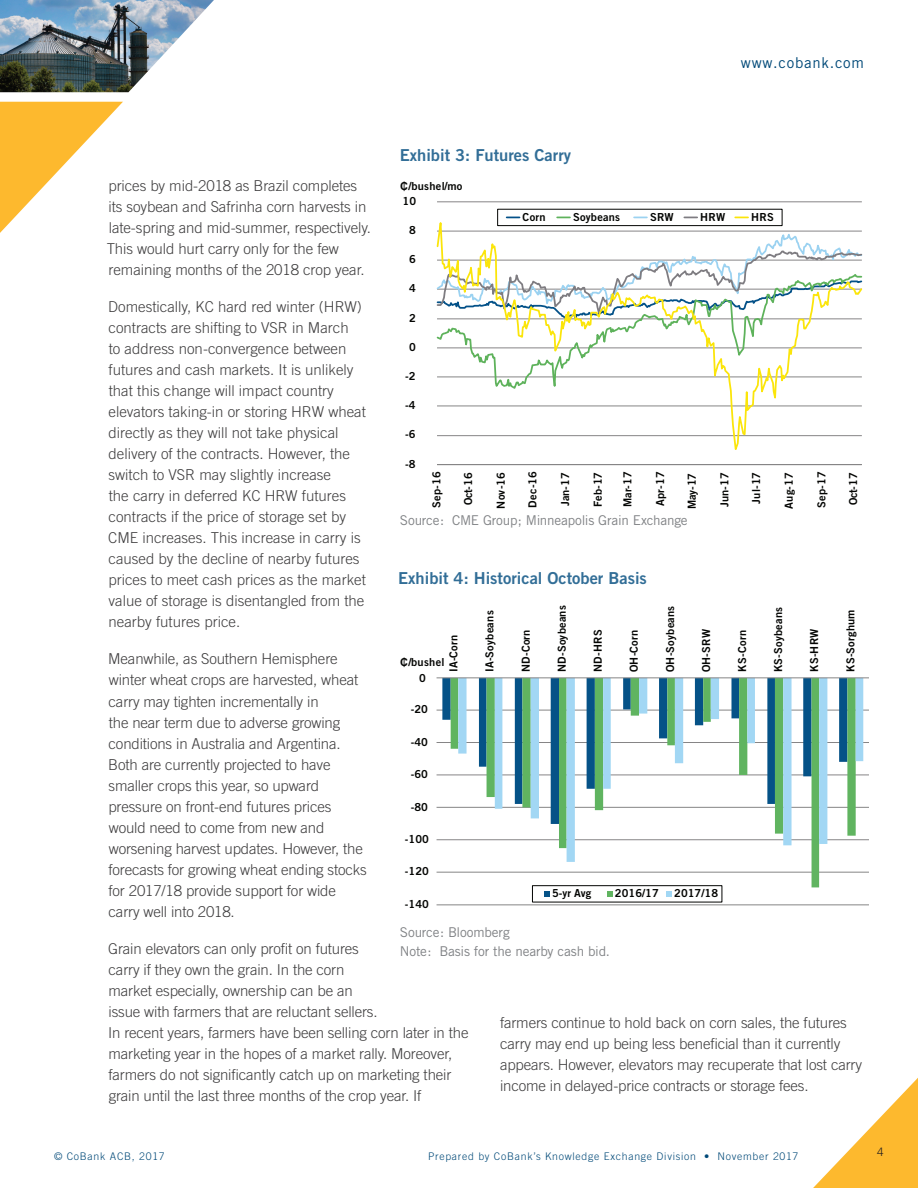
<style>
.page{position:relative;width:918px;height:1188px;background:#fff}
.page>*{position:absolute;margin:0;border:0;box-sizing:border-box;transform-origin:0 0}
.t1{font:16.5px "Trade Gothic Bold Two";color:#326e97}
.t2{font:300 15px/21px "Trade Gothic";letter-spacing:-.01em;color:#3e3d3e}
.t3{font:15px "Trade Gothic";letter-spacing:.05em;color:#004978}
.t4{font:13.5px/19.5px "Trade Gothic";letter-spacing:-.015em;color:#808285}
.t5{font:300 11.7px "Trade Gothic";color:#231f20}
.t6{font:11.1px/15.9px "Trade Gothic Bold Two";letter-spacing:.02em;color:#040503;text-align:center}
.t7{font:300 10.5px "Trade Gothic";letter-spacing:.07em;color:#004978}
.s1{font-family:"Arial";font-weight:700}
</style>
<div class="page">
<img style="left:0;top:0;width:214px;height:92px">
<svg style="left:0;top:102px;width:123px;height:131px"></svg>
<svg style="left:813px;top:1078px;width:105px;height:110px"></svg>
<hr style="left:437px;top:201px;width:425px;height:1px;background:#868586">
<hr style="left:437px;top:464px;width:425px;height:1px;background:#868586">
<svg style="left:436px;top:208px;width:426px;height:242px"></svg>
<div style="left:497px;top:209px;width:285px;height:17px;border:1px solid #040503"></div>
<svg style="left:507px;top:217px;width:13px;height:1px"></svg>
<svg style="left:557px;top:217px;width:13px;height:1px"></svg>
<svg style="left:634px;top:217px;width:13px;height:1px"></svg>
<svg style="left:684px;top:217px;width:13px;height:1px"></svg>
<svg style="left:735px;top:217px;width:13px;height:1px"></svg>
<hr style="left:437px;top:905px;width:432px;height:1px;background:#868586">
<hr style="left:437px;top:872px;width:432px;height:1px;background:#868586">
<hr style="left:437px;top:839px;width:432px;height:1px;background:#868586">
<hr style="left:437px;top:807px;width:432px;height:1px;background:#868586">
<hr style="left:437px;top:775px;width:432px;height:1px;background:#868586">
<hr style="left:437px;top:742px;width:432px;height:1px;background:#868586">
<hr style="left:437px;top:710px;width:432px;height:1px;background:#868586">
<svg style="left:442px;top:679px;width:9px;height:129px"></svg>
<svg style="left:451px;top:679px;width:405px;height:208px"></svg>
<svg style="left:458px;top:679px;width:405px;height:183px"></svg>
<hr style="left:437px;top:678px;width:432px;height:1px;background:#868586">
<div style="left:532px;top:885px;width:190px;height:17px;border:1px solid #040503"></div>
<svg style="left:544px;top:891px;width:6px;height:6px"></svg>
<svg style="left:607px;top:891px;width:5px;height:6px"></svg>
<svg style="left:666px;top:891px;width:6px;height:6px"></svg>
<p class="t3" style="left:741px;top:54px;width:125px">www.cobank.com</p>
<p class="t1" style="left:400px;top:145px;width:173px">Exhibit 3: Futures Carry</p>
<p class="t2" style="left:107px;top:175px;width:266px">prices by mid-2018 as Brazil completes its soybean and Safrinha corn harvests in late-spring and mid-summer, respectively.<br>This would hurt carry only for the few remaining months of the 2018 crop year.</p>
<p class="t2" style="left:108px;top:296px;width:259px">Domestically, KC hard red winter (HRW) contracts are shifting to VSR in March<br>to address non-convergence between futures and cash markets. It is unlikely that this change will impact country elevators taking-in or storing HRW wheat directly as they will not take physical delivery of the contracts. However, the switch to VSR may slightly increase<br>the carry in deferred KC HRW futures contracts if the price of storage set by CME increases. This increase in carry is caused by the decline of nearby futures prices to meet cash prices as the market value of storage is disentangled from the nearby futures price.</p>
<p class="t2" style="left:108px;top:648px;width:260px">Meanwhile, as Southern Hemisphere winter wheat crops are harvested, wheat carry may tighten incrementally in<br>the near term due to adverse growing conditions in Australia and Argentina.<br>Both are currently projected to have smaller crops this year, so upward pressure on front-end futures prices would need to come from new and worsening harvest updates. However, the forecasts for growing wheat ending stocks for 2017/18 provide support for wide carry well into 2018.</p>
<p class="t2" style="left:108px;top:938px;width:362px">Grain elevators can only profit on futures<br>carry if they own the grain. In the corn<br>market especially, ownership can be an<br>issue with farmers that are reluctant sellers.<br>In recent years, farmers have been selling corn later in the marketing year in the hopes of a market rally. Moreover, farmers do not significantly catch up on marketing their grain until the last three months of the crop year. If</p>
<p class="t6" style="left:400px;top:178px;width:64px"><span class="s1">₵</span>/bushel/mo</p>
<p class="t6" style="left:403px;top:193px;width:15px">10</p>
<p class="t6" style="left:523px;top:208px;width:25px">Corn</p>
<p class="t6" style="left:573px;top:208px;width:49px">Soybeans</p>
<p class="t6" style="left:650px;top:208px;width:25px">SRW</p>
<p class="t6" style="left:700px;top:208px;width:27px">HRW</p>
<p class="t6" style="left:751px;top:208px;width:24px">HRS</p>
<p class="t6" style="left:409px;top:222px;width:8px">8</p>
<p class="t6" style="left:409px;top:251px;width:8px">6</p>
<p class="t6" style="left:409px;top:280px;width:8px">4</p>
<p class="t6" style="left:409px;top:309px;width:8px">2</p>
<p class="t6" style="left:409px;top:339px;width:8px">0</p>
<p class="t6" style="left:405px;top:368px;width:12px">-2</p>
<p class="t6" style="left:405px;top:397px;width:12px">-4</p>
<p class="t6" style="left:405px;top:426px;width:12px">-6</p>
<p class="t6" style="left:405px;top:456px;width:12px">-8</p>
<p class="t6" style="left:428px;top:508px;width:38px;rotate:-90deg">Sep-16</p>
<p class="t6" style="left:460px;top:505px;width:34px;rotate:-90deg">Oct-16</p>
<p class="t6" style="left:493px;top:509px;width:38px;rotate:-90deg">Nov-16</p>
<p class="t6" style="left:524px;top:508px;width:38px;rotate:-90deg">Dec-16</p>
<p class="t6" style="left:557px;top:506px;width:36px;rotate:-90deg">Jan-17</p>
<p class="t6" style="left:590px;top:507px;width:37px;rotate:-90deg">Feb-17</p>
<p class="t6" style="left:619px;top:507px;width:37px;rotate:-90deg">Mar-17</p>
<p class="t6" style="left:652px;top:506px;width:36px;rotate:-90deg">Apr-17</p>
<p class="t6" style="left:684px;top:509px;width:38px;rotate:-90deg">May-17</p>
<p class="t6" style="left:716px;top:507px;width:36px;rotate:-90deg">Jun-17</p>
<p class="t6" style="left:748px;top:504px;width:33px;rotate:-90deg">Jul-17</p>
<p class="t6" style="left:781px;top:509px;width:38px;rotate:-90deg">Aug-17</p>
<p class="t6" style="left:813px;top:508px;width:38px;rotate:-90deg">Sep-17</p>
<p class="t6" style="left:845px;top:505px;width:34px;rotate:-90deg">Oct-17</p>
<p class="t4" style="left:400px;top:511px;width:289px">Source: CME Group; Minneapolis Grain Exchange</p>
<p class="t1" style="left:398px;top:568px;width:250px">Exhibit 4: Historical October Basis</p>
<p class="t6" style="left:554px;top:672px;width:68px;rotate:-90deg">ND-Soybeans</p>
<p class="t6" style="left:662px;top:672px;width:67px;rotate:-90deg">OH-Soybeans</p>
<p class="t6" style="left:770px;top:672px;width:67px;rotate:-90deg">KS-Soybeans</p>
<p class="t6" style="left:842px;top:672px;width:64px;rotate:-90deg">KS-Sorghum</p>
<p class="t6" style="left:482px;top:672px;width:63px;rotate:-90deg">IA-Soybeans</p>
<p class="t6" style="left:806px;top:672px;width:45px;rotate:-90deg">KS-HRW</p>
<p class="t6" style="left:698px;top:672px;width:44px;rotate:-90deg">OH-SRW</p>
<p class="t6" style="left:734px;top:672px;width:43px;rotate:-90deg">KS-Corn</p>
<p class="t6" style="left:518px;top:672px;width:44px;rotate:-90deg">ND-Corn</p>
<p class="t6" style="left:590px;top:672px;width:44px;rotate:-90deg">ND-HRS</p>
<p class="t6" style="left:626px;top:672px;width:44px;rotate:-90deg">OH-Corn</p>
<p class="t6" style="left:445px;top:672px;width:39px;rotate:-90deg">IA-Corn</p>
<p class="t6" style="left:400px;top:654px;width:46px"><span class="s1">₵</span>/bushel<br>0</p>
<p class="t6" style="left:411px;top:701px;width:19px">-20</p>
<p class="t6" style="left:411px;top:734px;width:19px">-40</p>
<p class="t6" style="left:411px;top:766px;width:19px">-60</p>
<p class="t6" style="left:411px;top:798px;width:19px">-80</p>
<p class="t6" style="left:405px;top:831px;width:26px">-100</p>
<p class="t6" style="left:405px;top:863px;width:26px">-120</p>
<p class="t6" style="left:552px;top:885px;width:41px">5-yr Avg</p>
<p class="t6" style="left:615px;top:885px;width:45px">2016/17</p>
<p class="t6" style="left:674px;top:885px;width:45px">2017/18</p>
<p class="t6" style="left:405px;top:896px;width:26px">-140</p>
<p class="t4" style="left:400px;top:922px;width:212px">Source: Bloomberg<br>Note: Basis for the nearby cash bid.</p>
<p class="t2" style="left:500px;top:1012px;width:364px">farmers continue to hold back on corn sales, the futures carry may end up being less beneficial than it currently appears. However, elevators may recuperate that lost carry income in delayed-price contracts or storage fees.</p>
<p class="t7" style="left:54px;top:1150px;width:112px">© CoBank ACB, 2017</p>
<p class="t7" style="left:428px;top:1150px;width:372px">Prepared by CoBank’s Knowledge Exchange Division • November 2017</p>
<p class="t5" style="left:877px;top:1145px;width:8px">4</p>
</div>
